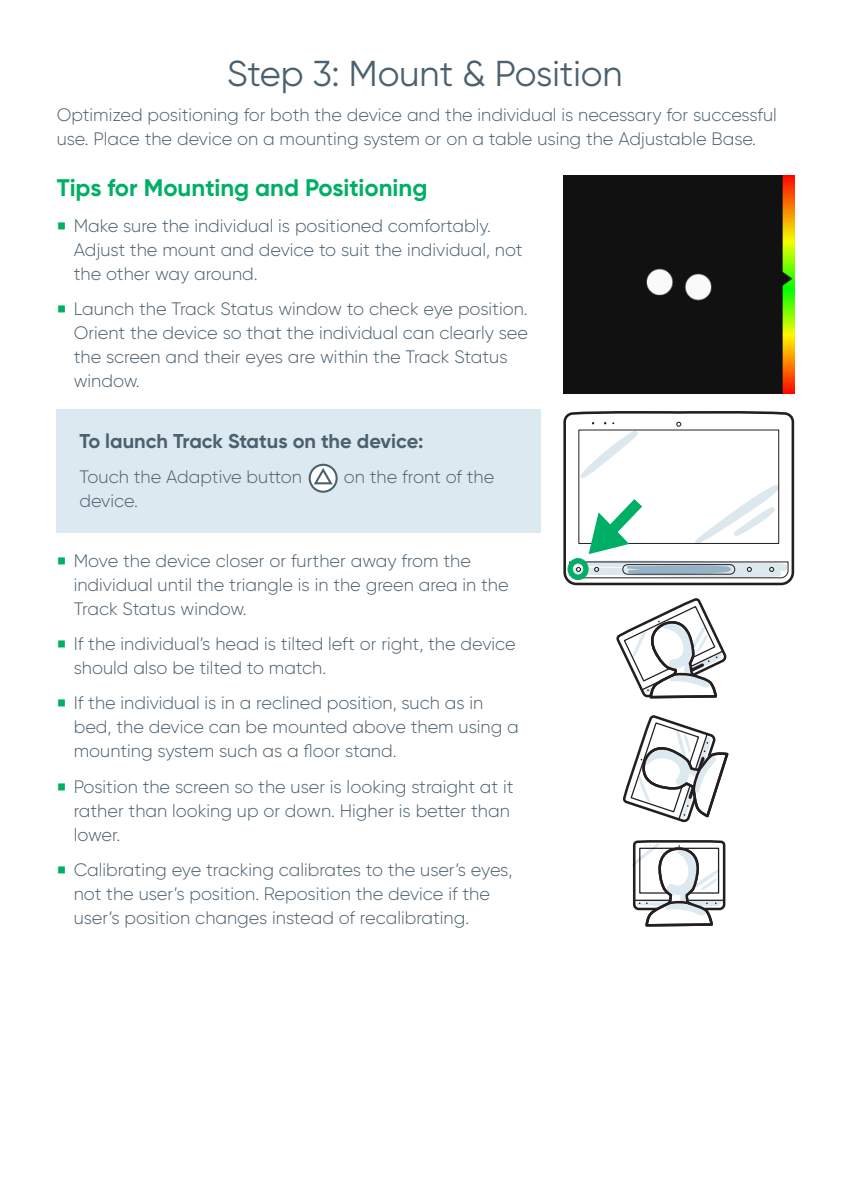
<style>
.page{position:relative;width:851px;height:1191px;background:#fff}
.page>*{position:absolute;margin:0;border:0;box-sizing:border-box;transform-origin:0 0}
.Section_Title{font:36px "Gilroy";color:#4b6170}
.Subhead_1{font:700 24px "Gilroy";color:#00af66}
.Subhead_2{font:700 20px "Gilroy";color:#4b6170}
.Paragraph_1{font:300 18px/24px "Gilroy";color:#4b6170}
.s1{font-family:"Minion Pro";font-weight:700;font-size:24px;color:#00af66}
</style>
<div class="page">
<div style="left:57px;top:409px;width:483px;height:124px;background:#dce9f0"></div>
<svg style="left:309px;top:465px;width:27px;height:27px"></svg>
<div style="left:308px;top:464px;width:29px;height:29px;border:2px solid #4b6170;border-radius:50%"></div>
<svg style="left:312px;top:467px;width:22px;height:18px"></svg>
<svg style="left:563px;top:416px;width:231px;height:170px"></svg>
<svg style="left:564px;top:411px;width:228px;height:173px"></svg>
<img style="left:563px;top:176px;width:231px;height:217px">
<svg style="left:616px;top:598px;width:111px;height:101px"></svg>
<svg style="left:631px;top:840px;width:95px;height:87px"></svg>
<svg style="left:622px;top:715px;width:107px;height:108px"></svg>
<p class="Section_Title" style="left:227px;top:51px;width:397px">Step 3: Mount &amp; Position</p>
<p class="Paragraph_1" style="left:57px;top:102px;width:721px">Optimized positioning for both the device and the individual is necessary for successful use. Place the device on a mounting system or on a table using the Adjustable Base.</p>
<p class="Subhead_1" style="left:57px;top:173px;width:372px">Tips for Mounting and Positioning</p>
<p class="Paragraph_1" style="left:74px;top:213px;width:450px;text-indent:-17px"><span class="s1">■</span> Make sure the individual is positioned comfortably.<br>Adjust the mount and device to suit the individual, not the other way around.</p>
<p class="Paragraph_1" style="left:74px;top:297px;width:456px;text-indent:-17px"><span class="s1">■</span> Launch the Track Status window to check eye position.<br>Orient the device so that the individual can clearly see the screen and their eyes are within the Track Status window.</p>
<p class="Subhead_2" style="left:79px;top:428px;width:346px">To launch Track Status on the device:</p>
<p class="Paragraph_1" style="left:79px;top:465px;width:224px">Touch the Adaptive button</p>
<p class="Paragraph_1" style="left:344px;top:465px;width:152px">on the front of the</p>
<p class="Paragraph_1" style="left:79px;top:489px;width:60px">device.</p>
<p class="Paragraph_1" style="left:74px;top:548px;width:436px;text-indent:-17px"><span class="s1">■</span> Move the device closer or further away from the individual until the triangle is in the green area in the<br>Track Status window.</p>
<p class="Paragraph_1" style="left:74px;top:631px;width:443px;text-indent:-17px"><span class="s1">■</span> If the individual’s head is tilted left or right, the device should also be tilted to match.</p>
<p class="Paragraph_1" style="left:74px;top:691px;width:446px;text-indent:-17px"><span class="s1">■</span> If the individual is in a reclined position, such as in bed, the device can be mounted above them using a mounting system such as a floor stand.</p>
<p class="Paragraph_1" style="left:74px;top:774px;width:441px;text-indent:-17px"><span class="s1">■</span> Position the screen so the user is looking straight at it rather than looking up or down. Higher is better than lower.</p>
<p class="Paragraph_1" style="left:74px;top:857px;width:440px;text-indent:-17px"><span class="s1">■</span> Calibrating eye tracking calibrates to the user’s eyes, not the user’s position. Reposition the device if the user’s position changes instead of recalibrating.</p>
</div>
